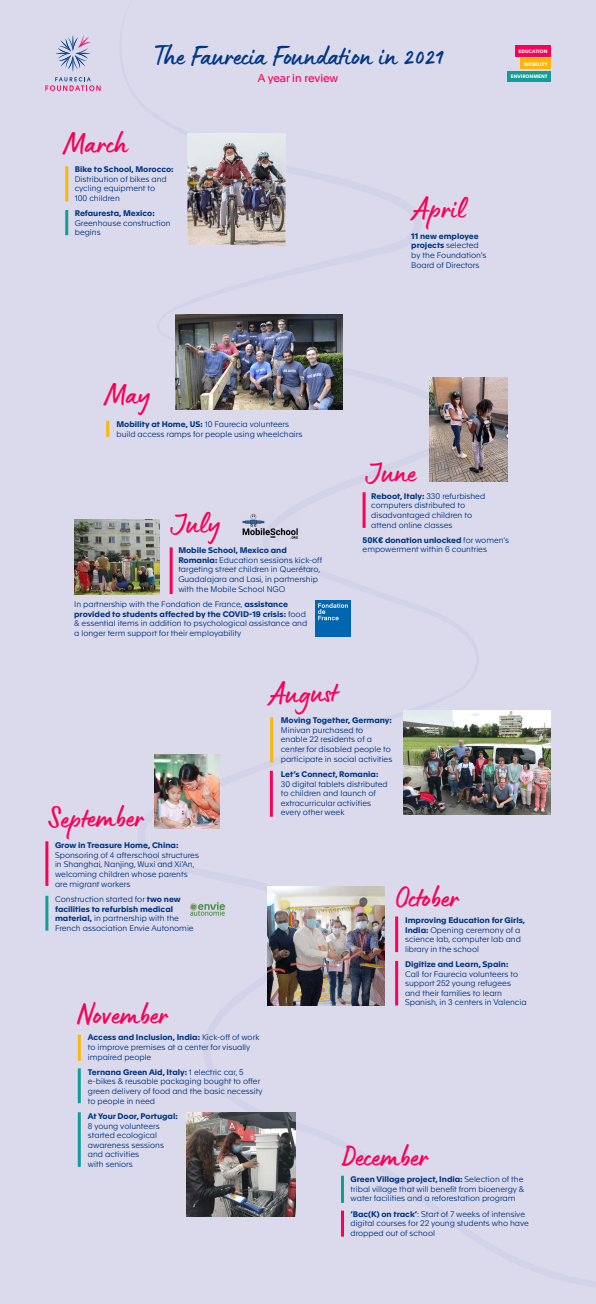
<style>
.page{position:relative;width:596px;height:1304px;background:#fff}
.page>*{position:absolute;margin:0;border:0;box-sizing:border-box;transform-origin:0 0}
.t1{font:31px "Lumios Marker";color:#fa0057}
.t2{font:29.4px "Lumios Marker";color:#003684}
.t3{font:11px "Apax";color:#fa0057}
.t4{font:300 8px/9.6px "Apax";color:#003684}
.t5{font:700 8px "Apax";color:#003684}
.t6{font:700 4.8px "Apax";letter-spacing:.005em;color:#fff}
.s1{font-weight:700}
</style>
<div class="page">
<div style="left:0;top:0;width:595px;height:1304px;background:#dbdaed"></div>
<div style="left:515px;top:45px;width:35px;height:11px;background:#fa0057"></div>
<div style="left:520px;top:58px;width:30px;height:11px;background:#fab609"></div>
<div style="left:507px;top:71px;width:43px;height:11px;background:#149d96"></div>
<img style="left:403px;top:711px;width:147px;height:104px">
<img style="left:429px;top:377px;width:78px;height:104px">
<img style="left:186px;top:1112px;width:110px;height:105px">
<img style="left:315px;top:601px;width:35px;height:35px">
<img style="left:242px;top:513px;width:56px;height:26px">
<img style="left:190px;top:902px;width:36px;height:14px">
<img style="left:154px;top:754px;width:65px;height:75px">
<img style="left:267px;top:886px;width:117px;height:119px">
<img style="left:74px;top:519px;width:85px;height:75px">
<img style="left:175px;top:314px;width:167px;height:96px">
<hr style="left:45px;top:841px;width:3px;height:45px;background:#fa0057">
<hr style="left:45px;top:896px;width:3px;height:35px;background:#149d96">
<hr style="left:270px;top:717px;width:3px;height:46px;background:#fab609">
<hr style="left:270px;top:771px;width:3px;height:46px;background:#fa0057">
<hr style="left:395px;top:916px;width:3px;height:36px;background:#fa0057">
<hr style="left:362px;top:492px;width:3px;height:36px;background:#fa0057">
<hr style="left:395px;top:961px;width:3px;height:44px;background:#fa0057">
<hr style="left:169px;top:547px;width:3px;height:47px;background:#fa0057">
<img style="left:187px;top:133px;width:98px;height:113px">
<hr style="left:65px;top:166px;width:3px;height:36px;background:#fab609">
<hr style="left:65px;top:210px;width:3px;height:25px;background:#149d96">
<hr style="left:341px;top:1176px;width:3px;height:27px;background:#149d96">
<hr style="left:106px;top:421px;width:3px;height:16px;background:#fab609">
<hr style="left:341px;top:1211px;width:3px;height:26px;background:#fa0057">
<hr style="left:78px;top:1068px;width:3px;height:35px;background:#149d96">
<hr style="left:78px;top:1035px;width:3px;height:26px;background:#fab609">
<hr style="left:78px;top:1112px;width:3px;height:55px;background:#149d96">
<svg style="left:45px;top:35px;width:55px;height:56px"></svg>
<h2 class="t2" style="left:152px;top:37px;width:293px">The Faurecia Foundation in 2021</h2>
<h1 class="t1" style="left:65px;top:123px;width:63px">March</h1>
<p class="t5" style="left:75px;top:163px;width:100px">Bike to School, Morocco:</p>
<p class="t4" style="left:75px;top:173px;width:93px">Distribution of bikes and cycling equipment to<br>100 children</p>
<p class="t5" style="left:75px;top:207px;width:82px">Refauresta, Mexico:</p>
<p class="t4" style="left:75px;top:218px;width:97px">Greenhouse construction begins</p>
<h3 class="t3" style="left:257px;top:70px;width:82px">A year in review</h3>
<h1 class="t1" style="left:414px;top:188px;width:52px">April</h1>
<p class="t4" style="left:411px;top:231px;width:77px"><span class="s1">11 new employee projects</span> selected by the Foundation’s<br>Board of Directors</p>
<p class="t6" style="left:518px;top:48px;width:30px">EDUCATION</p>
<p class="t6" style="left:523px;top:60px;width:25px">MOBILITY</p>
<p class="t6" style="left:510px;top:73px;width:38px">ENVIRONMENT</p>
<h1 class="t1" style="left:106px;top:374px;width:46px">May</h1>
<p class="t4" style="left:116px;top:419px;width:187px"><span class="s1">Mobility at Home, US:</span> 10 Faurecia volunteers build access ramps for people using wheelchairs</p>
<h1 class="t1" style="left:365px;top:453px;width:52px">June</h1>
<h1 class="t1" style="left:170px;top:503px;width:52px">July</h1>
<p class="t4" style="left:178px;top:545px;width:145px"><span class="s1">Mobile School, Mexico and Romania:</span> Education sessions kick-off targeting street children in Querétaro, Guadalajara and Lasi, in partnership with the Mobile School NGO</p>
<p class="t4" style="left:74px;top:599px;width:234px">In partnership with the Fondation de France, <span class="s1">assistance provided to students affected by the COVID-19 crisis:</span> food &amp; essential items in addition to psychological assistance and a longer term support for their employability</p>
<h1 class="t1" style="left:271px;top:673px;width:68px;rotate:-1deg">August</h1>
<p class="t4" style="left:371px;top:491px;width:115px"><span class="s1">Reboot, Italy:</span> 330 refurbished computers distributed to disadvantaged children to attend online classes</p>
<p class="t4" style="left:362px;top:535px;width:148px"><span class="s1">50K€ donation unlocked</span> for women’s empowerment within 6 countries</p>
<h1 class="t1" style="left:47px;top:798px;width:98px;rotate:-1deg">September</h1>
<p class="t5" style="left:55px;top:839px;width:125px">Grow in Treasure Home, China:</p>
<p class="t4" style="left:55px;top:850px;width:145px">Sponsoring of 4 afterschool structures in Shanghai, Nanjing, Wuxi and Xi’An, welcoming children whose parents are migrant workers</p>
<p class="t4" style="left:55px;top:894px;width:140px">Construction started for <span class="s1">two new facilities to refurbish medical material,</span> in partnership with the French association Envie Autonomie</p>
<h1 class="t1" style="left:76px;top:994px;width:94px">November</h1>
<p class="t4" style="left:88px;top:1032px;width:173px"><span class="s1">Access and Inclusion, India:</span> Kick-off of work to improve premises at a center for visually impaired people</p>
<p class="t4" style="left:88px;top:1067px;width:176px"><span class="s1">Ternana Green Aid, Italy:</span> 1 electric car, 5 e-bikes &amp; reusable packaging bought to offer green delivery of food and the basic necessity to people in need</p>
<p class="t5" style="left:88px;top:1110px;width:91px">At Your Door, Portugal:</p>
<p class="t4" style="left:88px;top:1120px;width:78px">8 young volunteers started ecological awareness sessions and activities<br>with seniors</p>
<p class="t5" style="left:281px;top:714px;width:112px">Moving Together, Germany:</p>
<p class="t4" style="left:281px;top:725px;width:113px">Minivan purchased to<br>enable 22 residents of a center for disabled people to participate in social activities</p>
<p class="t5" style="left:281px;top:768px;width:99px">Let’s Connect, Romania:</p>
<p class="t4" style="left:281px;top:778px;width:108px">30 digital tablets distributed to children and launch of extracurricular activities every other week</p>
<h1 class="t1" style="left:394px;top:877px;width:66px">October</h1>
<p class="t4" style="left:405px;top:915px;width:121px"><span class="s1">Improving Education for Girls,<br>India:</span> Opening ceremony of a science lab, computer lab and library in the school</p>
<p class="t5" style="left:405px;top:958px;width:105px">Digitize and Learn, Spain:</p>
<p class="t4" style="left:405px;top:968px;width:123px">Call for Faurecia volunteers to support 252 young refugees and their families to learn<br>Spanish, in 3 centers in Valencia</p>
<h1 class="t1" style="left:342px;top:1136px;width:87px">December</h1>
<p class="t4" style="left:350px;top:1174px;width:175px;text-align:justify"><span class="s1">Green Village project, India:</span> Selection of the tribal village that will benefit from bioenergy &amp; water facilities and a reforestation program</p>
<p class="t4" style="left:350px;top:1208px;width:180px"><span class="s1">‘Bac(K) on track’</span>: Start of 7 weeks of intensive digital courses for 22 young students who have dropped out of school</p>
</div>
